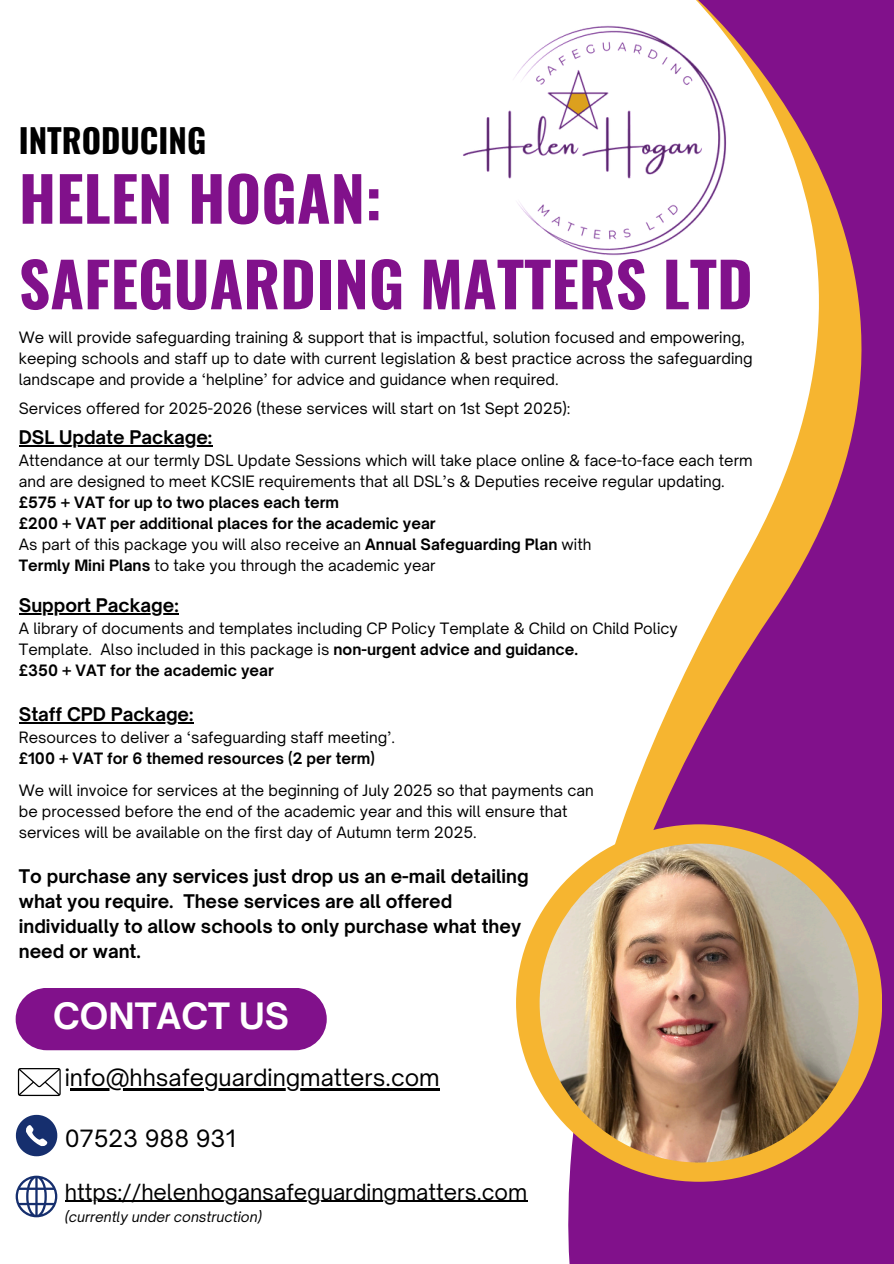
<style>
.page{position:relative;width:894px;height:1264px;background:#fff}
.page>*{position:absolute;margin:0;border:0;box-sizing:border-box;transform-origin:0 0}
.t1{font:700 61.2px/85.5px "Oswald";color:#81118b}
.t2{font:700 34.8px "Open Sauce One";color:#fff}
.t3{font:700 33px "Oswald";color:#000}
.t4{font:22.8px "Open Sauce One";color:#000}
.t5{font:21.3px "Open Sauce One";color:#000}
.t6{font:700 18px/25.2px "Open Sauce One";color:#000}
.t7{font:15px/21px "Open Sauce One";color:#000}
.t8{font:700 15px "Open Sauce One";color:#000}
.t9{font:italic 13.8px "Open Sauce One";color:#000}
.s1{font-weight:700}
</style>
<div class="page">
<svg style="left:522px;top:0;width:371px;height:1263px"></svg>
<div style="left:516px;top:824px;width:365px;height:357px;background:#f6b530;border-radius:50%"></div>
<img style="left:539px;top:843px;width:319px;height:319px;border-radius:50%">
<div style="left:16px;top:987px;width:310px;height:63px;background:#81118b;border-radius:31px"></div>
<svg style="left:16px;top:1175px;width:41px;height:42px"></svg>
<svg style="left:16px;top:1114px;width:41px;height:42px"></svg>
<svg style="left:18px;top:1068px;width:43px;height:28px"></svg>
<hr style="left:19px;top:445px;width:193px;height:2px;background:#000">
<hr style="left:19px;top:613px;width:160px;height:1px;background:#000">
<hr style="left:19px;top:722px;width:174px;height:2px;background:#000">
<img style="left:463px;top:0;width:341px;height:350px">
<hr style="left:65px;top:1200px;width:462px;height:1px;background:#000">
<hr style="left:70px;top:1088px;width:369px;height:2px;background:#000">
<p class="t3" style="left:19px;top:115px;width:189px">INTRODUCING</p>
<p class="t1" style="left:19px;top:153px;width:735px">HELEN HOGAN:<br>SAFEGUARDING MATTERS LTD</p>
<p class="t7" style="left:19px;top:326px;width:735px">We will provide safeguarding training &amp; support that is impactful, solution focused and empowering, keeping schools and staff up to date with current legislation &amp; best practice across the safeguarding</p>
<h2 class="t7" style="left:19px;top:368px;width:541px">landscape and provide a ‘helpline’ for advice and guidance when required.</h2>
<h1 class="t7" style="left:19px;top:397px;width:552px">Services offered for 2025-2026 (these services will start on 1st Sept 2025):</h1>
<p class="t6" style="left:19px;top:425px;width:195px">DSL Update Package:</p>
<p class="t7" style="left:19px;top:450px;width:735px">Attendance at our termly DSL Update Sessions which will take place online &amp; face-to-face each term</p>
<p class="t7" style="left:19px;top:471px;width:707px">and are designed to meet KCSIE requirements that all DSL’s &amp; Deputies receive regular updating.</p>
<p class="t8" style="left:19px;top:493px;width:322px">£575 + VAT for up to two places each term</p>
<p class="t8" style="left:19px;top:514px;width:418px">£200 + VAT per additional places for the academic year</p>
<p class="t7" style="left:19px;top:534px;width:574px">As part of this package you will also receive an <span class="s1">Annual Safeguarding Plan</span> with</p>
<p class="t7" style="left:19px;top:555px;width:418px"><span class="s1">Termly Mini Plans</span> to take you through the academic year</p>
<p class="t6" style="left:19px;top:592px;width:161px">Support Package:</p>
<p class="t7" style="left:19px;top:617px;width:660px">A library of documents and templates including CP Policy Template &amp; Child on Child Policy</p>
<p class="t7" style="left:19px;top:638px;width:560px">Template. Also included in this package is <span class="s1">non-urgent advice and guidance.</span></p>
<p class="t8" style="left:19px;top:661px;width:256px">£350 + VAT for the academic year</p>
<p class="t6" style="left:19px;top:701px;width:176px">Staff CPD Package:</p>
<p class="t7" style="left:19px;top:726px;width:377px">Resources to deliver a ‘safeguarding staff meeting’.</p>
<p class="t8" style="left:19px;top:749px;width:357px">£100 + VAT for 6 themed resources (2 per term)</p>
<p class="t7" style="left:19px;top:779px;width:576px">We will invoice for services at the beginning of July 2025 so that payments can</p>
<p class="t7" style="left:19px;top:800px;width:550px">be processed before the end of the academic year and this will ensure that</p>
<p class="t7" style="left:19px;top:821px;width:459px">services will be available on the first day of Autumn term 2025.</p>
<p class="t6" style="left:19px;top:863px;width:511px">To purchase any services just drop us an e-mail detailing what you require. These services are all offered individually to allow schools to only purchase what they need or want.</p>
<h4 class="t2" style="left:53px;top:994px;width:237px">CONTACT US</h4>
<h3 class="t4" style="left:65px;top:1063px;width:376px">info@hhsafeguardingmatters.com</h3>
<p class="t4" style="left:65px;top:1123px;width:172px">07523 988 931</p>
<h2 class="t5" style="left:65px;top:1178px;width:464px">https://helenhogansafeguardingmatters.com</h2>
<h2 class="t9" style="left:65px;top:1208px;width:198px">(currently under construction)</h2>
</div>
